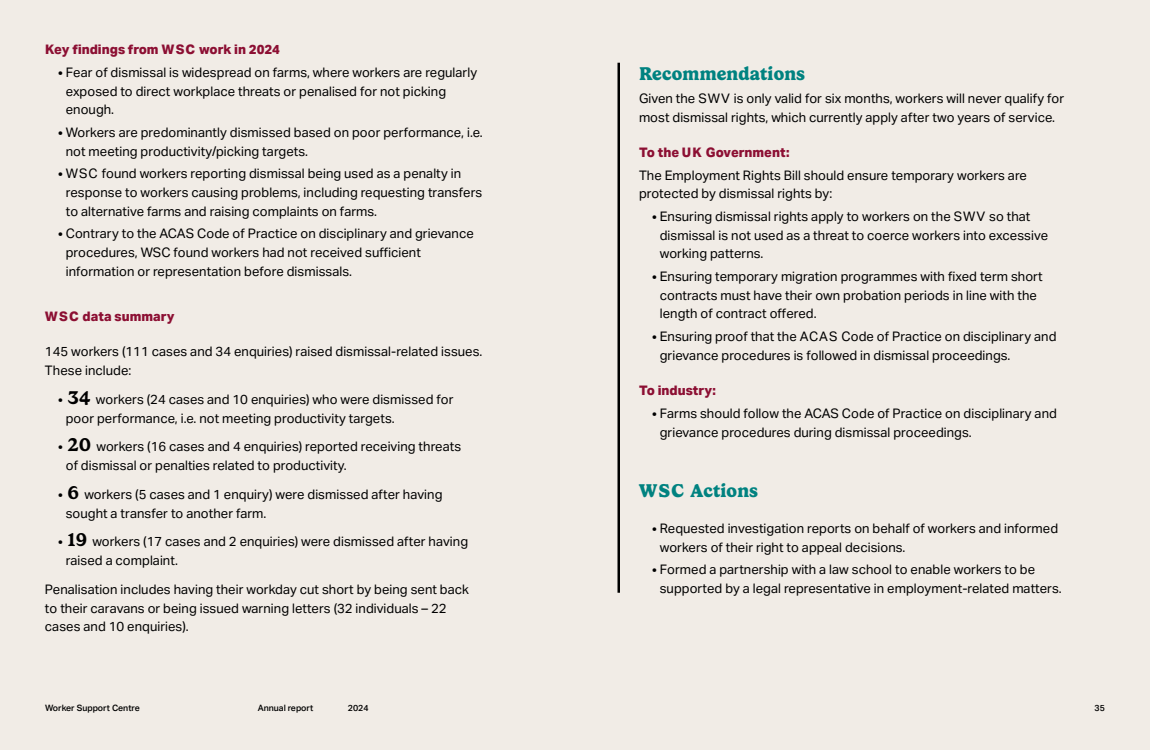
<style>
.page{position:relative;width:1150px;height:750px;background:#f1ece6}
.page>*{position:absolute;margin:0;border:0;box-sizing:border-box;transform-origin:0 0}
.t1{font:700 18.75px "Gelica";letter-spacing:.01em;color:#008280}
.t2{font:13.12px/18.8px "Aktiv Grotesk";color:#000}
.t3{font:800 13.12px "Aktiv Grotesk";color:#8c0f33}
.t4{font:500 8.75px "Aktiv Grotesk";color:#000}
.s1{font-family:"Gelica";font-weight:600;font-size:18.75px}
</style>
<div class="page">
<hr style="left:618px;top:63px;width:2px;height:530px;background:#000">
<p class="t3" style="left:45px;top:42px;width:237px">Key findings from WSC work in 2024</p>
<p class="t2" style="left:66px;top:63px;width:413px;text-indent:-8px">• Fear of dismissal is widespread on farms, where workers are regularly exposed to direct workplace threats or penalised for not picking enough.</p>
<p class="t2" style="left:66px;top:123px;width:419px;text-indent:-8px">• Workers are predominantly dismissed based on poor performance, i.e. not meeting productivity/picking targets.</p>
<p class="t2" style="left:66px;top:164px;width:418px;text-indent:-8px">• WSC found workers reporting dismissal being used as a penalty in response to workers causing problems, including requesting transfers to alternative farms and raising complaints on farms.</p>
<p class="t2" style="left:66px;top:224px;width:410px;text-indent:-8px">• Contrary to the ACAS Code of Practice on disciplinary and grievance procedures, WSC found workers had not received sufficient information or representation before dismissals.</p>
<p class="t3" style="left:45px;top:308px;width:131px">WSC data summary</p>
<p class="t2" style="left:45px;top:342px;width:439px">145 workers (111 cases and 34 enquiries) raised dismissal-related issues.<br>These include:</p>
<p class="t2" style="left:66px;top:390px;width:389px;text-indent:-8px">• <span class="s1">34</span> workers (24 cases and 10 enquiries) who were dismissed for poor performance, i.e. not meeting productivity targets.</p>
<p class="t2" style="left:66px;top:437px;width:397px;text-indent:-8px">• <span class="s1">20</span> workers (16 cases and 4 enquiries) reported receiving threats of dismissal or penalties related to productivity.</p>
<p class="t2" style="left:66px;top:485px;width:378px;text-indent:-8px">• <span class="s1">6</span> workers (5 cases and 1 enquiry) were dismissed after having sought a transfer to another farm.</p>
<p class="t2" style="left:66px;top:532px;width:404px;text-indent:-8px">• <span class="s1">19</span> workers (17 cases and 2 enquiries) were dismissed after having raised a complaint.</p>
<p class="t2" style="left:45px;top:580px;width:426px">Penalisation includes having their workday cut short by being sent back to their caravans or being issued warning letters (32 individuals – 22 cases and 10 enquiries).</p>
<h1 class="t1" style="left:639px;top:63px;width:168px">Recommendations</h1>
<p class="t2" style="left:639px;top:89px;width:427px">Given the SWV is only valid for six months, workers will never qualify for most dismissal rights, which currently apply after two years of service.</p>
<p class="t3" style="left:639px;top:145px;width:152px">To the UK Government:</p>
<p class="t2" style="left:639px;top:166px;width:390px">The Employment Rights Bill should ensure temporary workers are protected by dismissal rights by:</p>
<p class="t2" style="left:660px;top:207px;width:390px;text-indent:-8px">• Ensuring dismissal rights apply to workers on the SWV so that dismissal is not used as a threat to coerce workers into excessive working patterns.</p>
<p class="t2" style="left:660px;top:267px;width:385px;text-indent:-8px">• Ensuring temporary migration programmes with fixed term short contracts must have their own probation periods in line with the length of contract offered.</p>
<p class="t2" style="left:660px;top:327px;width:398px;text-indent:-8px">• Ensuring proof that the ACAS Code of Practice on disciplinary and grievance procedures is followed in dismissal proceedings.</p>
<p class="t3" style="left:639px;top:383px;width:78px">To industry:</p>
<p class="t2" style="left:660px;top:404px;width:399px;text-indent:-8px">• Farms should follow the ACAS Code of Practice on disciplinary and grievance procedures during dismissal proceedings.</p>
<h1 class="t1" style="left:639px;top:480px;width:121px">WSC Actions</h1>
<p class="t2" style="left:660px;top:519px;width:400px;text-indent:-8px">• Requested investigation reports on behalf of workers and informed workers of their right to appeal decisions.</p>
<p class="t2" style="left:660px;top:560px;width:403px;text-indent:-8px">• Formed a partnership with a law school to enable workers to be supported by a legal representative in employment-related matters.</p>
<p class="t4" style="left:45px;top:703px;width:96px">Worker Support Centre</p>
<p class="t4" style="left:258px;top:703px;width:57px">Annual report</p>
<p class="t4" style="left:348px;top:703px;width:22px">2024</p>
<p class="t4" style="left:1095px;top:703px;width:12px">35</p>
</div>
